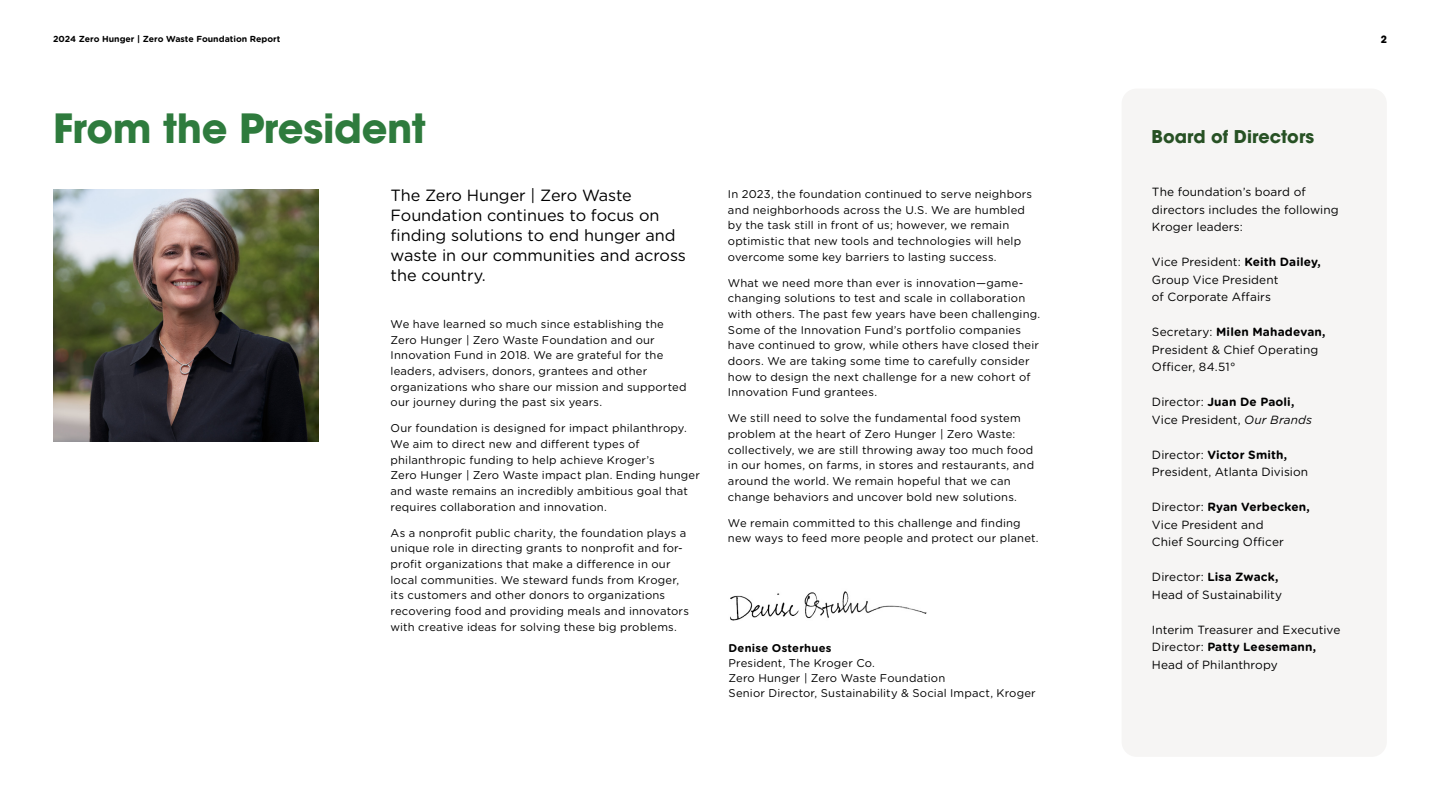
<style>
.page{position:relative;width:1440px;height:810px;background:#fff}
.page>*{position:absolute;margin:0;border:0;box-sizing:border-box;transform-origin:0 0}
.HEADER_1_NEW{font:700 40px "ITC Avant Garde Std";letter-spacing:-.01em;color:#2e7b3d}
.HEADER_1_SUBS{font:700 17.5px "ITC Avant Garde Std";letter-spacing:.005em;color:#275124}
.INTRO_NEW{font:16.25px/20px "Gotham Rounded";letter-spacing:-.005em;color:#000}
.BODY_COPY_SUBS{font:11.88px/17.5px "Gotham Rounded";letter-spacing:.005em;color:#000}
.BODY_COPY_SUBS-2{font:700 11.88px "Gotham Rounded";letter-spacing:.01em;color:#000}
.BODY_COPY_NEW{font:11.25px/15.6px "Gotham Rounded";letter-spacing:.015em;color:#000}
.BODY_COPY_BULLETS{font:11.25px/15px "Gotham Rounded";letter-spacing:.015em;color:#000}
.t1{font:700 10px "ITC Avant Garde Std";color:#000}
.t2{font:700 8.75px "Gotham Rounded";color:#000}
.s1{font-weight:700}
.s2{font-weight:400}
.s3{font-style:italic}
</style>
<div class="page">
<img style="left:53px;top:190px;width:265px;height:251px">
<div style="left:1122px;top:89px;width:265px;height:668px;background:#f6f5f4;border-radius:15px"></div>
<img style="left:730px;top:591px;width:197px;height:30px">
<p class="t2" style="left:53px;top:33px;width:229px">2024 Zero Hunger | Zero Waste Foundation Report</p>
<p class="t1" style="left:1381px;top:32px;width:8px">2</p>
<p class="HEADER_1_NEW" style="left:53px;top:102px;width:374px">From the President</p>
<p class="INTRO_NEW" style="left:391px;top:184px;width:297px">The Zero Hunger | Zero Waste<br>Foundation continues to focus on finding solutions to end hunger and waste in our communities and across the country.</p>
<p class="BODY_COPY_NEW" style="left:391px;top:316px;width:297px">We have learned so much since establishing the Zero Hunger | Zero Waste Foundation and our Innovation Fund in 2018. We are grateful for the leaders, advisers, donors, grantees and other organizations who share our mission and supported our journey during the past six years.</p>
<p class="BODY_COPY_NEW" style="left:391px;top:420px;width:311px">Our foundation is designed for impact philanthropy.<br>We aim to direct new and different types of philanthropic funding to help achieve Kroger’s<br>Zero Hunger | Zero Waste impact plan. Ending hunger and waste remains an incredibly ambitious goal that requires collaboration and innovation.</p>
<p class="BODY_COPY_NEW" style="left:391px;top:524px;width:300px">As a nonprofit public charity, the foundation plays a unique role in directing grants to nonprofit and for&shy;profit organizations that make a difference in our local communities. We steward funds from Kroger, its customers and other donors to organizations recovering food and providing meals and innovators with creative ideas for solving these big problems.</p>
<p class="BODY_COPY_NEW" style="left:728px;top:186px;width:306px">In 2023, the foundation continued to serve neighbors and neighborhoods across the U.S. We are humbled by the task still in front of us; however, we remain optimistic that new tools and technologies will help overcome some key barriers to lasting success.</p>
<p class="BODY_COPY_NEW" style="left:728px;top:275px;width:314px">What we need more than ever is innovation—game&shy;changing solutions to test and scale in collaboration with others. The past few years have been challenging.<br>Some of the Innovation Fund’s portfolio companies have continued to grow, while others have closed their doors. We are taking some time to carefully consider how to design the next challenge for a new cohort of Innovation Fund grantees.</p>
<p class="BODY_COPY_NEW" style="left:728px;top:410px;width:308px">We still need to solve the fundamental food system problem at the heart of Zero Hunger | Zero Waste: collectively, we are still throwing away too much food in our homes, on farms, in stores and restaurants, and around the world. We remain hopeful that we can change behaviors and uncover bold new solutions.</p>
<p class="BODY_COPY_NEW" style="left:728px;top:515px;width:312px">We remain committed to this challenge and finding new ways to feed more people and protect our planet.</p>
<p class="BODY_COPY_BULLETS" style="left:729px;top:640px;width:309px"><span class="s1">Denise Osterhues<br></span>President, The Kroger Co.<br>Zero Hunger | Zero Waste Foundation<br>Senior Director, Sustainability &amp; Social Impact, Kroger</p>
<p class="HEADER_1_SUBS" style="left:1152px;top:125px;width:164px">Board of Directors</p>
<p class="BODY_COPY_SUBS" style="left:1152px;top:183px;width:188px">The foundation’s board of directors includes the following<br>Kroger leaders:</p>
<p class="BODY_COPY_SUBS" style="left:1152px;top:253px;width:171px">Vice President: <span class="s1">Keith Dailey,</span></p>
<p class="BODY_COPY_SUBS" style="left:1152px;top:270px;width:128px">Group Vice President of Corporate Affairs</p>
<p class="BODY_COPY_SUBS-2" style="left:1152px;top:323px;width:175px"><span class="s2">Secretary:</span> Milen Mahadevan,</p>
<p class="BODY_COPY_SUBS" style="left:1152px;top:340px;width:168px">President &amp; Chief Operating<br>Officer, 84.51°</p>
<p class="BODY_COPY_SUBS-2" style="left:1152px;top:393px;width:144px"><span class="s2">Director:</span> Juan De Paoli,</p>
<p class="BODY_COPY_SUBS" style="left:1152px;top:410px;width:162px">Vice President, <span class="s3">Our Brands</span></p>
<p class="BODY_COPY_SUBS-2" style="left:1152px;top:446px;width:137px"><span class="s2">Director:</span> Victor Smith,</p>
<p class="BODY_COPY_SUBS" style="left:1152px;top:463px;width:158px">President, Atlanta Division</p>
<p class="BODY_COPY_SUBS-2" style="left:1152px;top:498px;width:159px"><span class="s2">Director:</span> Ryan Verbecken,</p>
<p class="BODY_COPY_SUBS" style="left:1152px;top:515px;width:113px">Vice President and</p>
<p class="BODY_COPY_SUBS" style="left:1152px;top:533px;width:134px">Chief Sourcing Officer</p>
<p class="BODY_COPY_SUBS-2" style="left:1152px;top:568px;width:128px"><span class="s2">Director:</span> Lisa Zwack,</p>
<p class="BODY_COPY_SUBS" style="left:1152px;top:585px;width:132px">Head of Sustainability</p>
<p class="BODY_COPY_SUBS" style="left:1152px;top:620px;width:190px">Interim Treasurer and Executive</p>
<p class="BODY_COPY_SUBS-2" style="left:1152px;top:638px;width:166px"><span class="s2">Director:</span> Patty Leesemann,</p>
<p class="BODY_COPY_SUBS" style="left:1152px;top:655px;width:127px">Head of Philanthropy</p>
</div>
